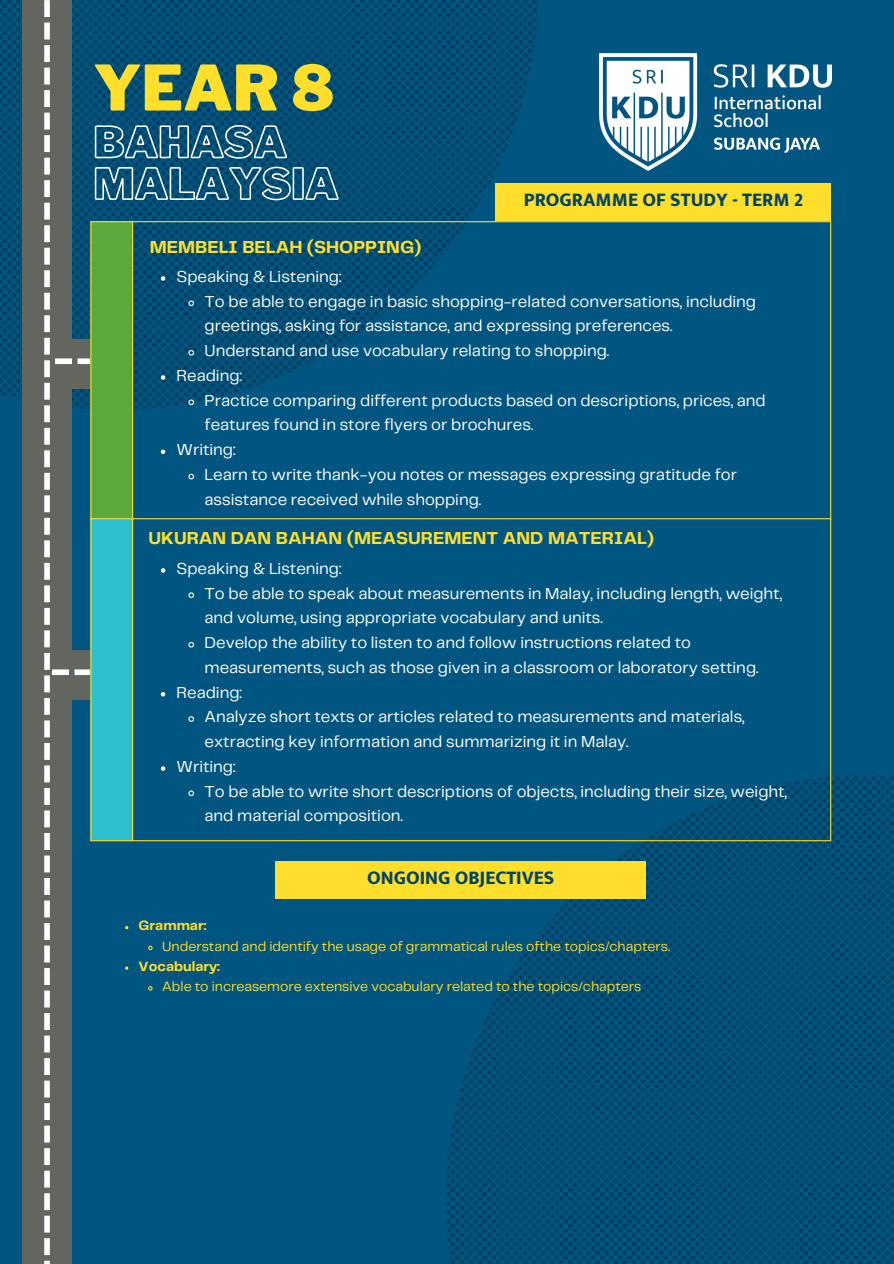
<style>
.page{position:relative;width:894px;height:1264px;background:#fff}
.page>*{position:absolute;margin:0;border:0;box-sizing:border-box;transform-origin:0 0}
.t1{font:900 62.1px "Libre Franklin";color:#ffdf2b}
.t2{font:800 19.2px "Mukta Mahee";color:#024464}
.t3{font:700 18px "Telegraf";color:#ffdf2b}
.t4{font:16.5px/24.8px "Telegraf";color:#fff}
.t5{font:13.95px "Telegraf";color:#ffdf2b}
.t6{font:700 13.95px "Telegraf";color:#ffdf2b}
</style>
<div class="page">
<div style="left:0;top:0;width:893px;height:1263px;background:#015581"></div>
<img style="left:599px;top:53px;width:231px;height:117px">
<img style="left:0;top:0;width:538px;height:400px">
<div style="left:22px;top:0;width:50px;height:1263px;background:#62665f"></div>
<img style="left:446px;top:775px;width:447px;height:488px">
<hr style="left:829px;top:222px;width:2px;height:618px;background:#ffdf2b">
<hr style="left:90px;top:221px;width:741px;height:1px;background:#ffdf2b">
<hr style="left:90px;top:518px;width:741px;height:1px;background:#ffdf2b">
<hr style="left:90px;top:840px;width:741px;height:1px;background:#ffdf2b">
<div style="left:495px;top:183px;width:336px;height:38px;background:#ffdf2b"></div>
<div style="left:275px;top:861px;width:370px;height:38px;background:#ffdf2b"></div>
<svg style="left:44px;top:0;width:295px;height:1263px"></svg>
<p class="t1" style="left:93px;top:51px;width:242px">YEAR 8</p>
<p class="t3" style="left:150px;top:239px;width:273px">MEMBELI BELAH (SHOPPING)</p>
<p class="t2" style="left:523px;top:188px;width:281px">PROGRAMME OF STUDY - TERM 2</p>
<p class="t4" style="left:176px;top:265px;width:166px">Speaking &amp; Listening:</p>
<p class="t4" style="left:204px;top:289px;width:553px">To be able to engage in basic shopping-related conversations, including greetings, asking for assistance, and expressing preferences.</p>
<p class="t4" style="left:204px;top:339px;width:406px">Understand and use vocabulary relating to shopping.</p>
<p class="t4" style="left:176px;top:364px;width:67px">Reading:</p>
<p class="t4" style="left:204px;top:388px;width:562px">Practice comparing different products based on descriptions, prices, and features found in store flyers or brochures.</p>
<p class="t4" style="left:176px;top:438px;width:60px">Writing:</p>
<p class="t4" style="left:204px;top:463px;width:534px">Learn to write thank-you notes or messages expressing gratitude for assistance received while shopping.</p>
<p class="t3" style="left:148px;top:530px;width:507px">UKURAN DAN BAHAN (MEASUREMENT AND MATERIAL)</p>
<p class="t4" style="left:176px;top:557px;width:166px">Speaking &amp; Listening:</p>
<p class="t4" style="left:204px;top:581px;width:579px">To be able to speak about measurements in Malay, including length, weight, and volume, using appropriate vocabulary and units.</p>
<p class="t4" style="left:204px;top:631px;width:555px">Develop the ability to listen to and follow instructions related to measurements, such as those given in a classroom or laboratory setting.</p>
<p class="t4" style="left:176px;top:680px;width:67px">Reading:</p>
<p class="t4" style="left:204px;top:705px;width:541px">Analyze short texts or articles related to measurements and materials, extracting key information and summarizing it in Malay.</p>
<p class="t4" style="left:176px;top:755px;width:60px">Writing:</p>
<p class="t4" style="left:204px;top:779px;width:583px">To be able to write short descriptions of objects, including their size, weight, and material composition.</p>
<p class="t2" style="left:367px;top:866px;width:188px">ONGOING OBJECTIVES</p>
<p class="t6" style="left:138px;top:919px;width:69px">Grammar:</p>
<p class="t5" style="left:162px;top:940px;width:509px">Understand and identify the usage of grammatical rules ofthe topics/chapters.</p>
<p class="t6" style="left:138px;top:960px;width:83px">Vocabulary:</p>
<p class="t5" style="left:162px;top:980px;width:480px">Able to increasemore extensive vocabulary related to the topics/chapters</p>
</div>
